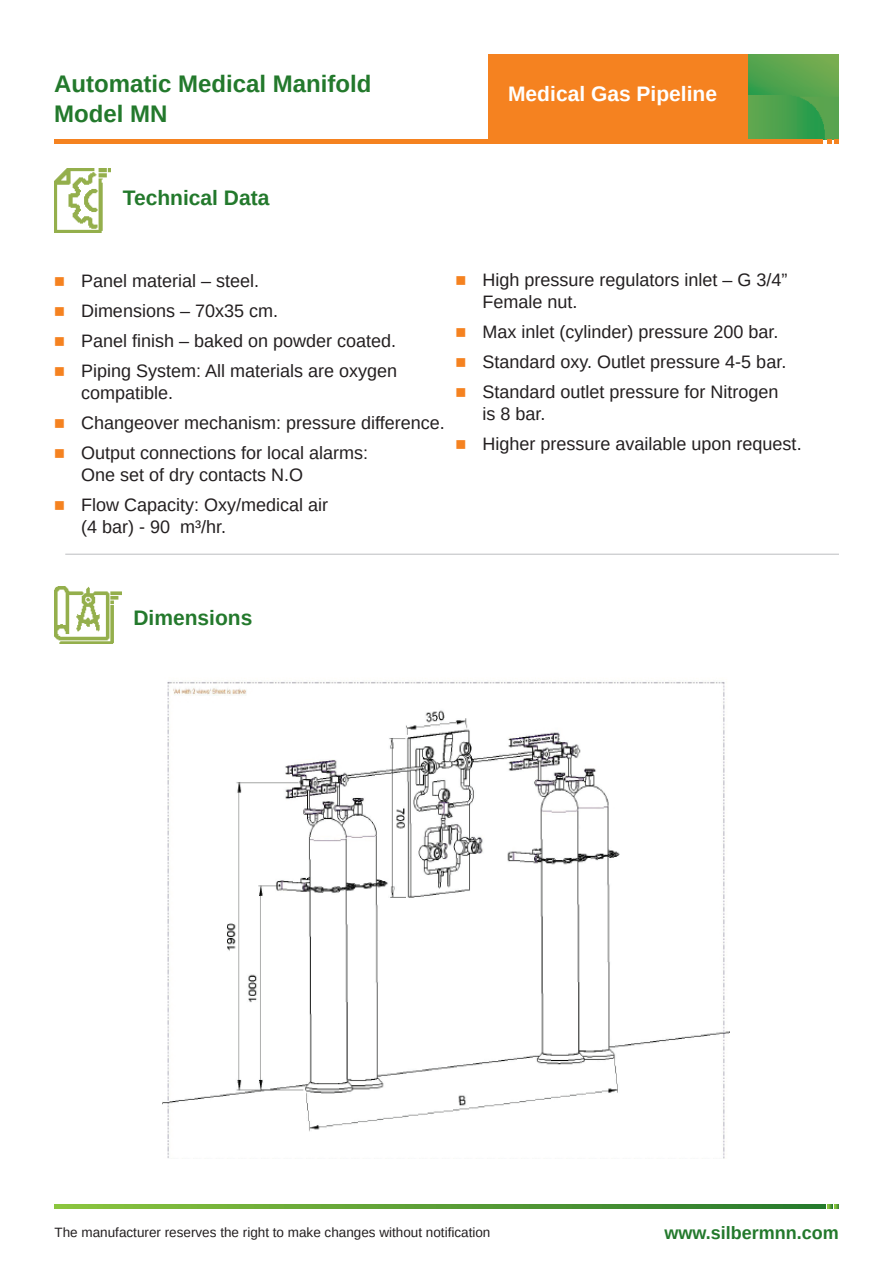
<style>
.page{position:relative;width:893px;height:1263px;background:#fff}
.page>*{position:absolute;margin:0;border:0;box-sizing:border-box;transform-origin:0 0}
.t1{font:700 24px/30px "Arimo";color:#23792c}
.t2{font:700 21px "Arimo";color:#23792c}
.t3{font:700 21px "Arimo";color:#fff}
.t4{font:18px/21.6px "Arimo";color:#231f20}
.t5{font:700 18px "Arimo";color:#23792c}
.t6{font:13.5px "Arimo";color:#231f20}
.s1{color:#f58220}
</style>
<div class="page">
<div style="left:488px;top:54px;width:260px;height:85px;background:#f58220"></div>
<img style="left:748px;top:54px;width:91px;height:85px">
<hr style="left:54px;top:139px;width:769px;height:4px;background:#f58220">
<svg style="left:827px;top:139px;width:12px;height:4px"></svg>
<img style="left:54px;top:169px;width:57px;height:63px">
<hr style="left:65px;top:554px;width:774px;height:1px;background:#bcbdc0">
<img style="left:54px;top:587px;width:67px;height:57px">
<svg style="left:54px;top:1205px;width:771px;height:4px"></svg>
<svg style="left:828px;top:1205px;width:11px;height:4px"></svg>
<img style="left:162px;top:682px;width:568px;height:477px">
<h1 class="t1" style="left:54px;top:69px;width:319px">Automatic Medical Manifold<br>Model MN</h1>
<p class="t3" style="left:508px;top:80px;width:210px">Medical Gas Pipeline</p>
<p class="t2" style="left:123px;top:184px;width:148px">Technical Data</p>
<p class="t4" style="left:54px;top:270px;width:207px"><span class="s1">■</span> Panel material – steel.</p>
<p class="t4" style="left:54px;top:300px;width:226px"><span class="s1">■</span> Dimensions – 70x35 cm.</p>
<p class="t4" style="left:54px;top:330px;width:344px"><span class="s1">■</span> Panel finish – baked on powder coated.</p>
<p class="t4" style="left:81px;top:361px;width:318px;text-indent:-27px"><span class="s1">■</span> Piping System: All materials are oxygen compatible.</p>
<p class="t4" style="left:54px;top:412px;width:392px"><span class="s1">■</span> Changeover mechanism: pressure difference.</p>
<p class="t4" style="left:81px;top:442px;width:289px;text-indent:-27px"><span class="s1">■</span> Output connections for local alarms:<br>One set of dry contacts N.O</p>
<p class="t4" style="left:81px;top:494px;width:249px;text-indent:-27px"><span class="s1">■</span> Flow Capacity: Oxy/medical air (4 bar) - 90 m³/hr.</p>
<p class="t4" style="left:482px;top:269px;width:307px;text-indent:-27px"><span class="s1">■</span> High pressure regulators inlet – G 3/4”<br>Female nut.</p>
<p class="t4" style="left:455px;top:321px;width:325px"><span class="s1">■</span> Max inlet (cylinder) pressure 200 bar.</p>
<p class="t4" style="left:455px;top:351px;width:332px"><span class="s1">■</span> Standard oxy. Outlet pressure 4-5 bar.</p>
<p class="t4" style="left:482px;top:381px;width:298px;text-indent:-27px"><span class="s1">■</span> Standard outlet pressure for Nitrogen is 8 bar.</p>
<p class="t4" style="left:455px;top:433px;width:348px"><span class="s1">■</span> Higher pressure available upon request.</p>
<p class="t2" style="left:133px;top:603px;width:121px">Dimensions</p>
<p class="t6" style="left:55px;top:1223px;width:437px">The manufacturer reserves the right to make changes without notification</p>
<p class="t5" style="left:664px;top:1220px;width:176px">www.silbermnn.com</p>
</div>
